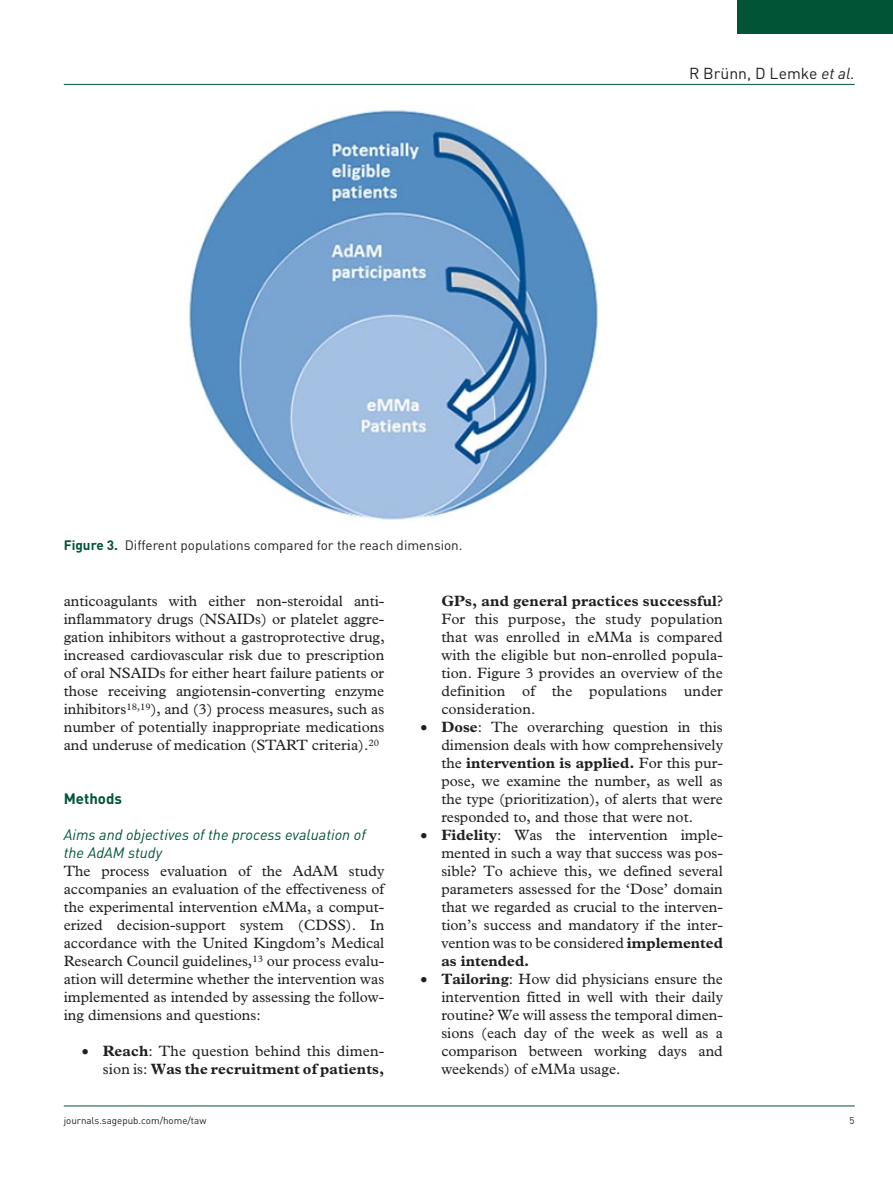
<style>
.page{position:relative;width:893px;height:1191px;background:#fff}
.page>*{position:absolute;margin:0;border:0;box-sizing:border-box;transform-origin:0 0}
.t1{font:15.75px "DIN";color:#231f20}
.t2{font:15px/18px "Plantin Std";color:#231f20;text-align:justify}
.t3{font:italic 15px/18px "DIN";color:#015436}
.t4{font:700 15px "DIN";color:#015436}
.t5{font:13.5px "DIN";color:#231f20}
.t6{font:9.75px "DIN";color:#231f20}
.s1{font-weight:700;color:#015436}
.s2{font-style:italic}
.s3{font-weight:700}
</style>
<div class="page">
<hr style="left:64px;top:84px;width:791px;height:1px;background:#015436">
<hr style="left:64px;top:1105px;width:791px;height:1px;background:#015436">
<div style="left:738px;top:0;width:155px;height:34px;background:#015436"></div>
<img style="left:189px;top:110px;width:409px;height:410px">
<p class="t5" style="left:64px;top:536px;width:400px"><span class="s1">Figure 3.</span> Different populations compared for the reach dimension.</p>
<p class="t1" style="left:689px;top:63px;width:167px">R Brünn, D Lemke <span class="s2">et al.</span></p>
<p class="t2" style="left:64px;top:592px;width:323px">anticoagulants with either non-steroidal anti&shy;inflammatory drugs (NSAIDs) or platelet aggre&shy;gation inhibitors without a gastroprotective drug, increased cardiovascular risk due to prescription of oral NSAIDs for either heart failure patients or those receiving angiotensin-converting enzyme inhibitors<sup>18,19</sup>), and (3) process measures, such as number of potentially inappropriate medications and underuse of medication (START criteria).<sup>20</sup></p>
<p class="t4" style="left:64px;top:789px;width:60px">Methods</p>
<p class="t3" style="left:64px;top:825px;width:304px">Aims and objectives of the process evaluation of the AdAM study</p>
<p class="t2" style="left:64px;top:862px;width:322px">The process evaluation of the AdAM study accompanies an evaluation of the effectiveness of the experimental intervention eMMa, a comput&shy;erized decision-support system (CDSS). In accordance with the United Kingdom’s Medical Research Council guidelines,<sup>13</sup> our process evalu&shy;ation will determine whether the intervention was implemented as intended by assessing the follow&shy;ing dimensions and questions:</p>
<p class="t2" style="left:82px;top:1042px;width:304px;text-align:right">• <span class="s3">Reach</span>: The question behind this dimen&shy;sion is: <span class="s3">Was the recruitment of patients,</span></p>
<p class="t2" style="left:441px;top:592px;width:283px"><span class="s3">GPs, and general practices successful</span>?<br>For this purpose, the study population that was enrolled in eMMa is compared with the eligible but non-enrolled popula&shy;tion. Figure 3 provides an overview of the definition of the populations under consideration.</p>
<p class="t2" style="left:441px;top:718px;width:283px;text-indent:-21px">• <span class="s3">Dose</span>: The overarching question in this dimension deals with how comprehensively the <span class="s3">intervention is applied.</span> For this pur&shy;pose, we examine the number, as well as the type (prioritization), of alerts that were responded to, and those that were not.</p>
<p class="t2" style="left:441px;top:826px;width:283px;text-indent:-21px">• <span class="s3">Fidelity</span>: Was the intervention imple&shy;mented in such a way that success was pos&shy;sible? To achieve this, we defined several parameters assessed for the ‘Dose’ domain that we regarded as crucial to the interven&shy;tion’s success and mandatory if the inter&shy;vention was to be considered <span class="s3">implemented as intended.</span></p>
<p class="t2" style="left:441px;top:970px;width:283px;text-indent:-21px">• <span class="s3">Tailoring</span>: How did physicians ensure the intervention fitted in well with their daily routine? We will assess the temporal dimen&shy;sions (each day of the week as well as a comparison between working days and weekends) of eMMa usage.</p>
<p class="t6" style="left:64px;top:1114px;width:144px">journals.sagepub.com/home/taw</p>
<p class="t6" style="left:850px;top:1114px;width:7px">5</p>
</div>
